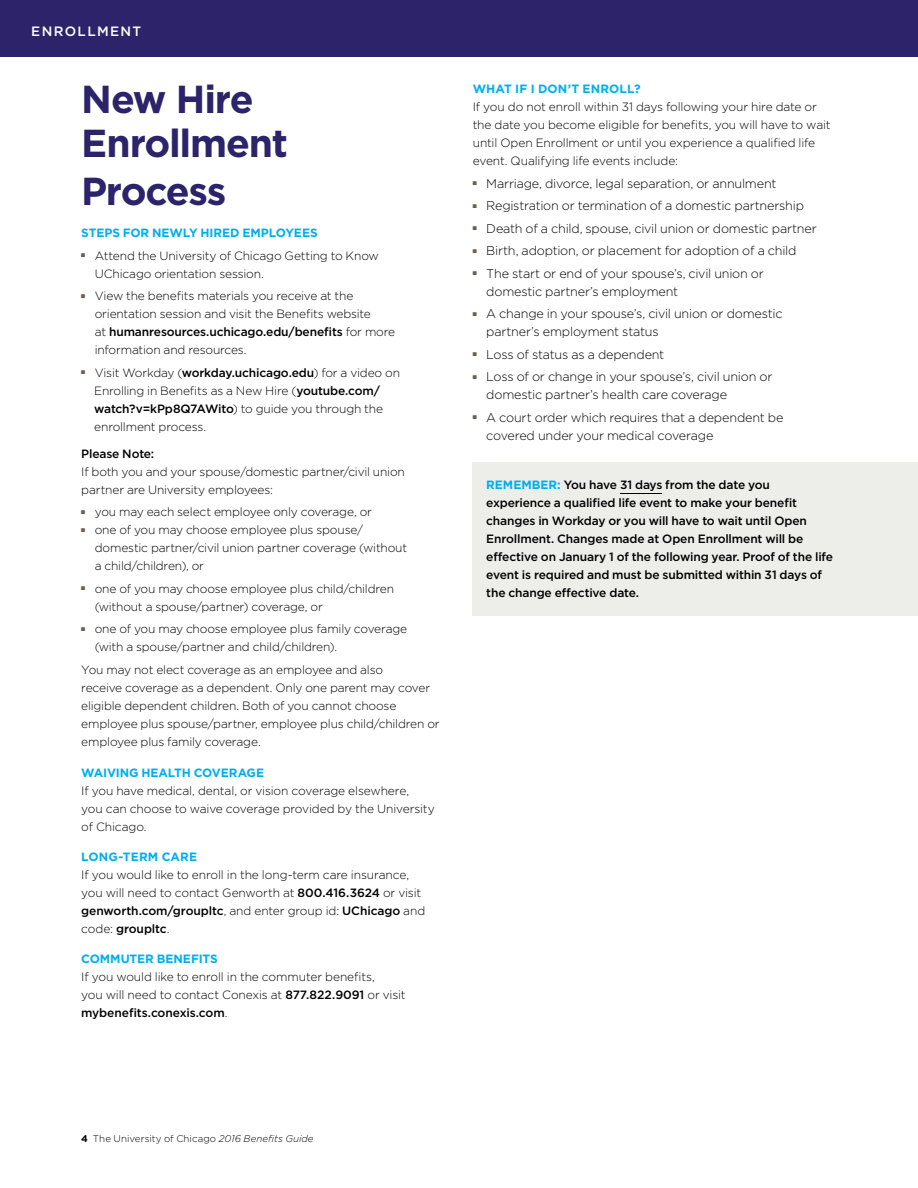
<style>
.page{position:relative;width:918px;height:1188px;background:#fff}
.page>*{position:absolute;margin:0;border:0;box-sizing:border-box;transform-origin:0 0}
.t1{font:700 39px/43.5px "Gotham";letter-spacing:-.03em;color:#2d236a}
.t2{font:500 13.5px "Gotham";letter-spacing:.1em;color:#fff}
.t3{font:300 12.6px/18px "Gotham";letter-spacing:-.015em;color:#000}
.t4{font:300 12px/18px "Gotham";letter-spacing:-.015em;color:#000}
.t5{font:500 12px/18px "Gotham";letter-spacing:-.015em;color:#000}
.t6{font:700 12px "Gotham";letter-spacing:-.005em;color:#00aeef}
.t7{font:700 12px "Gotham";letter-spacing:.015em;color:#00aeef}
.t8{font:300 9.75px "Gotham";color:#000}
.t9{font:5.25px "Monotype Sorts";color:#6d5e4e}
.s1{font-weight:500}
.s2{font-weight:700;color:#00aeef}
.s3{font-weight:700}
.s4{font-style:italic}
</style>
<div class="page">
<div style="left:473px;top:462px;width:445px;height:154px;background:#edede9"></div>
<hr style="left:620px;top:493px;width:42px;height:1px;background:#000">
<div style="left:0;top:0;width:918px;height:57px;background:#2d236a"></div>
<p class="t2" style="left:31px;top:22px;width:111px">ENROLLMENT</p>
<h1 class="t1" style="left:81px;top:77px;width:208px">New Hire<br>Enrollment</h1>
<h1 class="t1" style="left:81px;top:169px;width:147px">Process</h1>
<p class="t6" style="left:81px;top:225px;width:238px">STEPS FOR NEWLY HIRED EMPLOYEES</p>
<p class="t9" style="left:81px;top:253px;width:5px">N</p>
<p class="t4" style="left:95px;top:246px;width:286px">Attend the University of Chicago Getting to Know<br>UChicago orientation session.</p>
<p class="t9" style="left:81px;top:294px;width:5px">N</p>
<p class="t4" style="left:95px;top:286px;width:302px">View the benefits materials you receive at the orientation session and visit the Benefits website<br>at <span class="s1">humanresources.uchicago.edu/benefits</span> for more information and resources.</p>
<p class="t9" style="left:81px;top:370px;width:5px">N</p>
<p class="t4" style="left:94px;top:363px;width:307px">Visit Workday (<span class="s1">workday.uchicago.edu</span>) for a video on Enrolling in Benefits as a New Hire (<span class="s1">youtube.com/ watch?v=kPp8Q7AWito</span>) to guide you through the enrollment process.</p>
<p class="t5" style="left:81px;top:444px;width:75px">Please Note:</p>
<p class="t4" style="left:81px;top:462px;width:325px">If both you and your spouse/domestic partner/civil union partner are University employees:</p>
<p class="t9" style="left:81px;top:510px;width:5px">N</p>
<p class="t4" style="left:95px;top:502px;width:279px">you may each select employee only coverage, or</p>
<p class="t9" style="left:81px;top:528px;width:5px">N</p>
<p class="t4" style="left:95px;top:520px;width:314px">one of you may choose employee plus spouse/ domestic partner/civil union partner coverage (without a child/children), or</p>
<p class="t9" style="left:81px;top:586px;width:5px">N</p>
<p class="t4" style="left:95px;top:579px;width:301px">one of you may choose employee plus child/children (without a spouse/partner) coverage, or</p>
<p class="t9" style="left:81px;top:627px;width:5px">N</p>
<p class="t4" style="left:95px;top:619px;width:314px">one of you may choose employee plus family coverage (with a spouse/partner and child/children).</p>
<p class="t4" style="left:81px;top:660px;width:360px">You may not elect coverage as an employee and also<br>receive coverage as a dependent. Only one parent may cover eligible dependent children. Both of you cannot choose employee plus spouse/partner, employee plus child/children or employee plus family coverage.</p>
<p class="t6" style="left:81px;top:765px;width:184px">WAIVING HEALTH COVERAGE</p>
<p class="t4" style="left:81px;top:781px;width:355px">If you have medical, dental, or vision coverage elsewhere,<br>you can choose to waive coverage provided by the University of Chicago.</p>
<p class="t7" style="left:81px;top:849px;width:117px">LONG-TERM CARE</p>
<p class="t4" style="left:81px;top:865px;width:346px">If you would like to enroll in the long-term care insurance, you will need to contact Genworth at <span class="s1">800.416.3624</span> or visit <span class="s1">genworth.com/groupltc</span>, and enter group id: <span class="s1">UChicago</span> and code: <span class="s1">groupltc</span>.</p>
<p class="t6" style="left:81px;top:951px;width:138px">COMMUTER BENEFITS</p>
<p class="t4" style="left:81px;top:967px;width:326px">If you would like to enroll in the commuter benefits,<br>you will need to contact Conexis at <span class="s1">877.822.9091</span> or visit <span class="s1">mybenefits.conexis.com</span>.</p>
<p class="t6" style="left:473px;top:81px;width:169px">WHAT IF I DON’T ENROLL?</p>
<p class="t4" style="left:473px;top:97px;width:359px">If you do not enroll within 31 days following your hire date or the date you become eligible for benefits, you will have to wait until Open Enrollment or until you experience a qualified life event. Qualifying life events include:</p>
<p class="t9" style="left:473px;top:181px;width:5px">N</p>
<p class="t3" style="left:486px;top:174px;width:292px">Marriage, divorce, legal separation, or annulment</p>
<p class="t9" style="left:473px;top:204px;width:5px">N</p>
<p class="t3" style="left:486px;top:196px;width:319px">Registration or termination of a domestic partnership</p>
<p class="t9" style="left:473px;top:226px;width:5px">N</p>
<p class="t3" style="left:486px;top:219px;width:332px">Death of a child, spouse, civil union or domestic partner</p>
<p class="t9" style="left:473px;top:249px;width:5px">N</p>
<p class="t3" style="left:486px;top:241px;width:312px">Birth, adoption, or placement for adoption of a child</p>
<p class="t9" style="left:473px;top:271px;width:5px">N</p>
<p class="t3" style="left:486px;top:264px;width:279px">The start or end of your spouse’s, civil union or domestic partner’s employment</p>
<p class="t9" style="left:473px;top:312px;width:5px">N</p>
<p class="t3" style="left:486px;top:304px;width:298px">A change in your spouse’s, civil union or domestic partner’s employment status</p>
<p class="t9" style="left:473px;top:352px;width:5px">N</p>
<p class="t3" style="left:486px;top:345px;width:180px">Loss of status as a dependent</p>
<p class="t9" style="left:473px;top:375px;width:5px">N</p>
<p class="t3" style="left:486px;top:367px;width:288px">Loss of or change in your spouse’s, civil union or domestic partner’s health care coverage</p>
<p class="t9" style="left:473px;top:415px;width:5px">N</p>
<p class="t3" style="left:486px;top:408px;width:299px">A court order which requires that a dependent be covered under your medical coverage</p>
<p class="t5" style="left:486px;top:476px;width:348px"><span class="s2">REMEMBER:</span> You have 31 days from the date you experience a qualified life event to make your benefit changes in Workday or you will have to wait until Open Enrollment. Changes made at Open Enrollment will be effective on January 1 of the following year. Proof of the life event is required and must be submitted within 31 days of the change effective date.</p>
<p class="t8" style="left:81px;top:1132px;width:234px"><span class="s3">4</span> The University of Chicago <span class="s4">2016 Benefits Guide</span></p>
</div>
